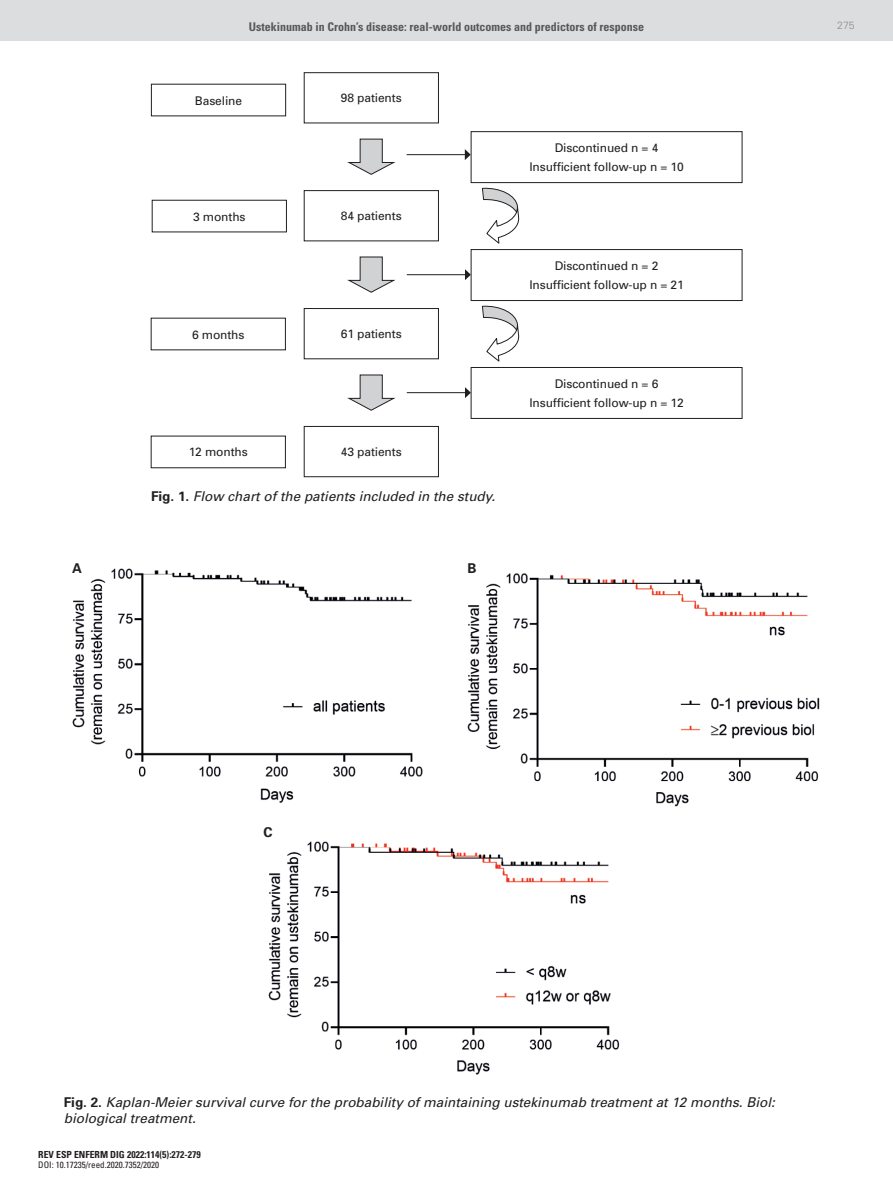
<style>
.page{position:relative;width:893px;height:1191px;background:#fff}
.page>*{position:absolute;margin:0;border:0;box-sizing:border-box;transform-origin:0 0}
.t1{font:italic 13.5px/16.2px "Univers";color:#231f20}
.t2{font:700 13.5px "Univers";color:#231f20}
.t3{font:12px/19.2px "Univers";letter-spacing:-.01em;color:#231f20;text-align:center}
.t4{font:700 condensed 12px "Univers";color:#57585a}
.t5{font:300 10.5px "Univers";color:#8a8c8f}
.t6{font:700 condensed 9.75px "Univers";color:#231f20}
.t7{font:condensed 9px "Univers";color:#231f20}
.s1{font-weight:700;font-style:normal}
</style>
<div class="page">
<div style="left:0;top:0;width:893px;height:40px;background:#dcdddf"></div>
<img style="left:72px;top:568px;width:351px;height:235px">
<img style="left:467px;top:573px;width:353px;height:234px">
<img style="left:268px;top:841px;width:352px;height:234px">
<div style="left:304px;top:426px;width:135px;height:51px;border:1px solid #231f20"></div>
<div style="left:304px;top:72px;width:135px;height:51px;border:1px solid #231f20"></div>
<div style="left:471px;top:131px;width:271px;height:52px;border:1px solid #231f20"></div>
<div style="left:304px;top:190px;width:135px;height:51px;border:1px solid #231f20"></div>
<div style="left:152px;top:200px;width:135px;height:32px;border:1px solid #231f20"></div>
<div style="left:471px;top:249px;width:271px;height:52px;border:1px solid #231f20"></div>
<div style="left:304px;top:308px;width:135px;height:51px;border:1px solid #231f20"></div>
<div style="left:471px;top:367px;width:271px;height:52px;border:1px solid #231f20"></div>
<svg style="left:482px;top:305px;width:37px;height:57px"></svg>
<svg style="left:348px;top:138px;width:48px;height:37px"></svg>
<svg style="left:348px;top:256px;width:48px;height:37px"></svg>
<svg style="left:348px;top:374px;width:48px;height:37px"></svg>
<svg style="left:482px;top:187px;width:37px;height:57px"></svg>
<hr style="left:407px;top:154px;width:59px;height:1px;background:#231f20">
<svg style="left:465px;top:149px;width:6px;height:11px"></svg>
<hr style="left:407px;top:274px;width:59px;height:1px;background:#231f20">
<svg style="left:465px;top:269px;width:6px;height:11px"></svg>
<hr style="left:407px;top:392px;width:59px;height:1px;background:#231f20">
<svg style="left:465px;top:387px;width:6px;height:11px"></svg>
<p class="t4" style="left:249px;top:19px;width:397px">Ustekinumab in Crohn’s disease: real-world outcomes and predictors of response</p>
<p class="t3" style="left:195px;top:90px;width:49px">Baseline</p>
<p class="t3" style="left:341px;top:88px;width:62px">98 patients</p>
<p class="t3" style="left:529px;top:138px;width:156px">Discontinued n = 4<br>Insufficient follow-up n = 10</p>
<p class="t3" style="left:193px;top:206px;width:54px">3 months</p>
<p class="t3" style="left:341px;top:206px;width:62px">84 patients</p>
<p class="t3" style="left:192px;top:324px;width:54px">6 months</p>
<p class="t3" style="left:341px;top:324px;width:62px">61 patients</p>
<p class="t3" style="left:189px;top:442px;width:61px">12 months</p>
<p class="t3" style="left:341px;top:442px;width:62px">43 patients</p>
<p class="t1" style="left:151px;top:488px;width:346px"><span class="s1">Fig. 1.</span> Flow chart of the patients included in the study.</p>
<p class="t2" style="left:72px;top:559px;width:11px">A</p>
<p class="t2" style="left:468px;top:559px;width:11px">B</p>
<p class="t3" style="left:529px;top:256px;width:156px">Discontinued n = 2<br>Insufficient follow-up n = 21</p>
<p class="t3" style="left:529px;top:374px;width:156px">Discontinued n = 6<br>Insufficient follow-up n = 12</p>
<p class="t2" style="left:263px;top:823px;width:11px">C</p>
<p class="t5" style="left:837px;top:19px;width:19px">275</p>
<p class="t1" style="left:64px;top:1093px;width:713px"><span class="s1">Fig. 2.</span> Kaplan-Meier survival curve for the probability of maintaining ustekinumab treatment at 12 months. Biol: biological treatment.</p>
<p class="t6" style="left:38px;top:1148px;width:164px">REV ESP ENFERM DIG 2022:114(5):272-279</p>
<p class="t7" style="left:38px;top:1159px;width:122px">DOI: 10.17235/reed.2020.7352/2020</p>
</div>
